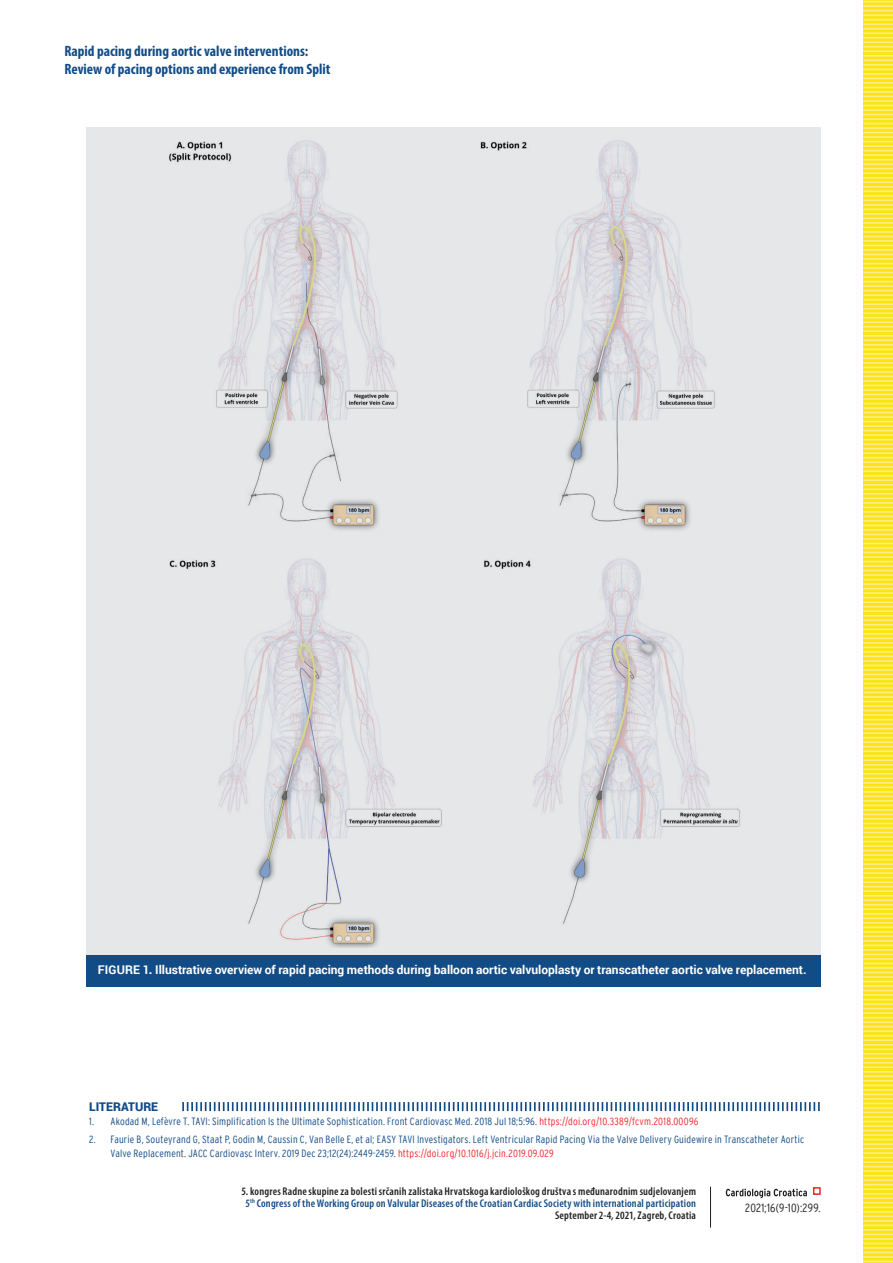
<style>
.page{position:relative;width:893px;height:1263px;background:#fff}
.page>*{position:absolute;margin:0;border:0;box-sizing:border-box;transform-origin:0 0}
.t1{font:700 condensed 15px/18px "Myriad Pro";color:#124c87}
.t2{font:700 12px "Roboto";letter-spacing:-.005em;color:#fff}
.t3{font:300 condensed 12px "Interstate";letter-spacing:.02em;color:#231f20}
.t4{font:900 12px "Roboto";letter-spacing:.005em;color:#124c87}
.t5{font:600 condensed 11.25px/12px "Myriad Pro";letter-spacing:.015em;color:#231f20;text-align:right}
.t6{font:300 condensed 10.5px/13.5px "Interstate";letter-spacing:.015em;color:#124c87}
.s1{font-weight:900}
.s2{color:#ee2629}
.s3{color:#124c87}
</style>
<div class="page">
<svg style="left:726px;top:1188px;width:81px;height:10px"></svg>
<div style="left:813px;top:1187px;width:8px;height:8px;border:2px solid #ee2629"></div>
<hr style="left:710px;top:1187px;width:1px;height:40px;background:#231f20">
<svg style="left:863px;top:0;width:30px;height:1263px;background:#fbe73c"></svg>
<svg style="left:182px;top:1102px;width:638px;height:9px"></svg>
<div style="left:86px;top:128px;width:735px;height:831px;background:#e6e7e9"></div>
<div style="left:86px;top:956px;width:735px;height:31px;background:#124c87"></div>
<img style="left:169px;top:140px;width:571px;height:807px">
<h1 class="t1" style="left:65px;top:42px;width:267px">Rapid pacing during aortic valve interventions:<br>Review of pacing options and experience from Split</h1>
<p class="t2" style="left:98px;top:962px;width:710px">Figure 1<span class="s1">.</span> Illustrative overview of rapid pacing methods during balloon aortic valvuloplasty or transcatheter aortic valve replacement.</p>
<p class="t4" style="left:89px;top:1098px;width:70px">LITERATURE</p>
<p class="t6" style="left:89px;top:1115px;width:611px">1. Akodad M, Lefèvre T. TAVI: Simplification Is the Ultimate Sophistication. Front Cardiovasc Med. 2018 Jul 18;5:96. <span class="s2">https://doi.org/10.3389/fcvm.2018.00096</span></p>
<p class="t6" style="left:111px;top:1133px;width:695px;text-indent:-21px">2. Faurie B, Souteyrand G, Staat P, Godin M, Caussin C, Van Belle E, et al; EASY TAVI Investigators. Left Ventricular Rapid Pacing Via the Valve Delivery Guidewire in Transcatheter Aortic<br>Valve Replacement. JACC Cardiovasc Interv. 2019 Dec 23;12(24):2449-2459. <span class="s2">https://doi.org/10.1016/j.jcin.2019.09.029</span></p>
<p class="t5" style="left:241px;top:1185px;width:456px">5. kongres Radne skupine za bolesti srčanih zalistaka Hrvatskoga kardiološkog društva s međunarodnim sudjelovanjem<br><span class="s3">5</span><sup>th</sup> <span class="s3">Congress of the Working Group on Valvular Diseases of the Croatian Cardiac Society with international participation<br></span>September 2-4, 2021, Zagreb, Croatia</p>
<p class="t3" style="left:745px;top:1201px;width:77px">2021;16(9-10):299.</p>
</div>
